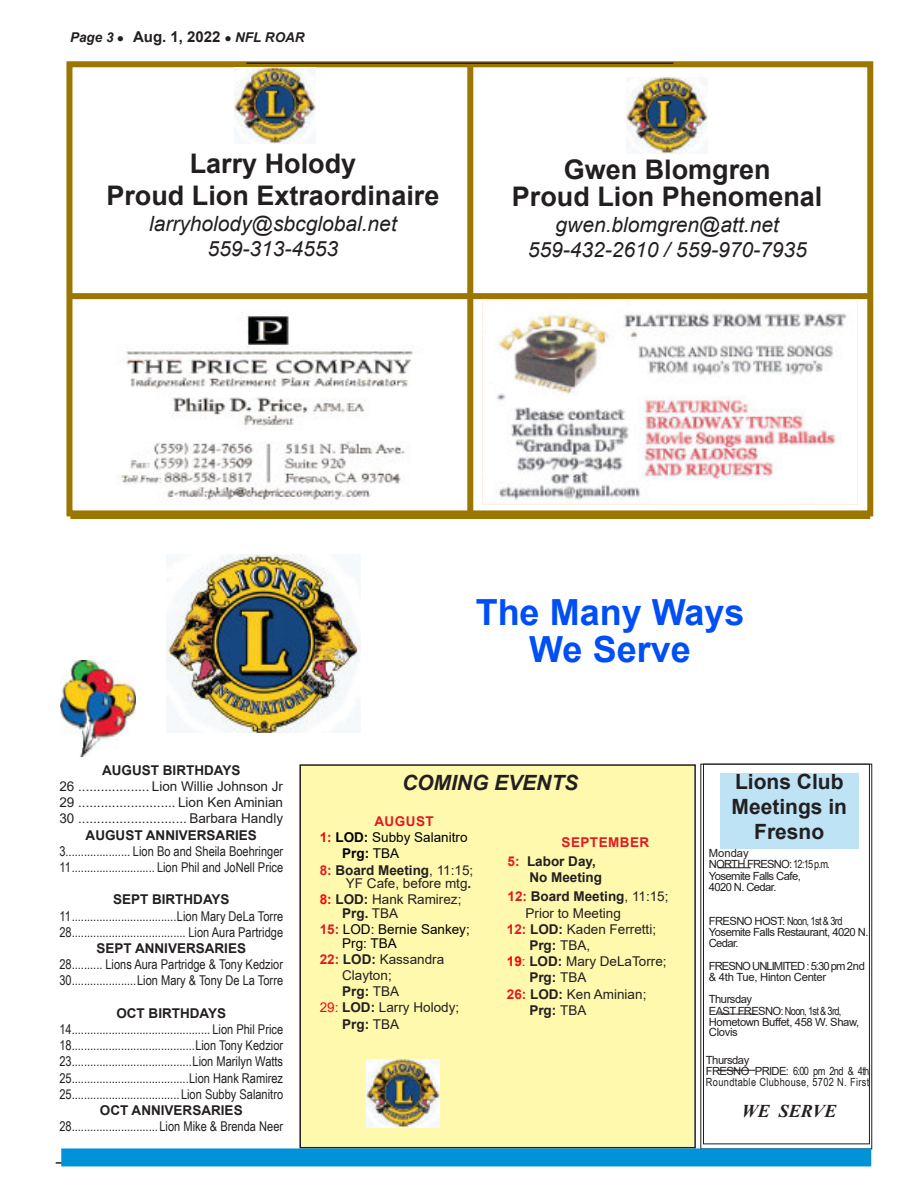
<style>
.page{position:relative;width:918px;height:1188px;background:#fff}
.page>*{position:absolute;margin:0;border:0;box-sizing:border-box;transform-origin:0 0}
.t1{font:700 36px/37.2px "Arial";color:#004ef5;text-align:center}
.t2{font:700 27px/32.4px "Arial";color:#231f20;text-align:center}
.t3{font:italic 21px/25.2px "Arial";color:#231f20;text-align:center}
.t4{font:700 21px/25.2px "Arial";color:#231f20;text-align:center}
.t5{font:italic 700 21px "Arial";color:#231f20}
.t6{font:italic 700 18px "Times New Roman";color:#231f20}
.t7{font:700 15px "Arial";color:#231f20}
.t8{font:13.5px/16.2px "Arial Narrow";color:#231f20}
.t9{font:13.5px/16.2px "Arial";color:#231f20;text-align:justify}
.t10{font:700 13.5px/18.9px "Arial";color:#231f20}
.t11{font:13.5px/16.2px "Arial";color:#000}
.t12{font:700 13.5px/18.9px "Arial";letter-spacing:.035em;color:#e11a22}
.t13{font:700 13.5px "Arial";color:#000}
.t14{font:italic 700 13.5px "Arial";color:#231f20}
.t15{font:11.25px/11.2px "Arial";letter-spacing:-.045em;color:#231f20}
.t16{font:11.25px/11.2px "Arial Narrow";letter-spacing:.03em;color:#231f20}
.t17{font:11.25px "Arial Narrow";letter-spacing:-.06em;color:#231f20}
.t18{font:11.25px "Arial Narrow";letter-spacing:-.055em;color:#231f20}
.s1{font-style:italic;font-size:13.5px}
.s2{font-weight:700;color:#f00}
.s3{font-weight:700}
.s4{font-weight:400}
.s5{color:#e11a22}
.s6{font-weight:700;color:#231f20}
.s7{color:#231f20}
.s8{font-weight:700;color:#e11a22}
.s9{color:#f00}
.s10{font-family:"Arial Narrow"}
.s11{font-family:"Arial"}
</style>
<div class="page">
<div style="left:299px;top:765px;width:395px;height:383px;background:#fff9ae"></div>
<div style="left:299px;top:764px;width:397px;height:384px;border:2px solid #231f20"></div>
<div style="left:66px;top:61px;width:807px;height:455px;border:6px solid #9b7600"></div>
<hr style="left:56px;top:1162px;width:808px;height:2px;background:#231f20">
<div style="left:720px;top:773px;width:138px;height:76px;background:#bde3f5"></div>
<div style="left:700px;top:764px;width:172px;height:385px;border:1px solid #231f20"></div>
<div style="left:703px;top:764px;width:167px;height:380px;border:1px solid #231f20"></div>
<hr style="left:718px;top:867px;width:33px;height:1px;background:#231f20">
<hr style="left:718px;top:1014px;width:37px;height:1px;background:#231f20">
<hr style="left:718px;top:1070px;width:37px;height:1px;background:#231f20">
<img style="left:61px;top:660px;width:75px;height:97px">
<hr style="left:246px;top:62px;width:427px;height:2px;background:#231f20">
<div style="left:70px;top:513px;width:800px;height:6px;background:#9b7600"></div>
<div style="left:467px;top:66px;width:6px;height:447px;background:#9b7600"></div>
<img style="left:120px;top:314px;width:294px;height:188px">
<div style="left:69px;top:293px;width:801px;height:6px;background:#9b7600"></div>
<div style="left:61px;top:1148px;width:810px;height:18px;background:#0093d8"></div>
<img style="left:234px;top:68px;width:81px;height:75px">
<img style="left:627px;top:78px;width:81px;height:76px">
<img style="left:367px;top:1059px;width:72px;height:68px">
<img style="left:167px;top:554px;width:194px;height:179px">
<img style="left:496px;top:313px;width:351px;height:190px">
<div style="left:482px;top:300px;width:376px;height:205px;border:1px solid #ffefe2"></div>
<p class="t14" style="left:70px;top:33px;width:45px">Page 3</p>
<p class="t7" style="left:133px;top:32px;width:173px">Aug. 1, 2022 <span class="s1">NFL ROAR</span></p>
<h2 class="t2" style="left:106px;top:150px;width:335px">Larry Holody<br>Proud Lion Extraordinaire</h2>
<h3 class="t3" style="left:149px;top:213px;width:249px">larryholody@sbcglobal.net<br>559-313-4553</h3>
<h2 class="t2" style="left:512px;top:159px;width:312px;line-height:27px">Gwen Blomgren<br>Proud Lion Phenomenal</h2>
<h3 class="t3" style="left:528px;top:214px;width:281px">gwen.blomgren@att.net<br>559-432-2610 / 559-970-7935</h3>
<h1 class="t1" style="left:476px;top:597px;width:270px">The Many Ways<br>We Serve</h1>
<p class="t10" style="left:102px;top:762px;width:140px">AUGUST BIRTHDAYS</p>
<p class="t9" style="left:59px;top:779px;width:225px">26 ................... Lion Willie Johnson Jr 29 .......................... Lion Ken Aminian 30 ............................. Barbara Handly</p>
<p class="t10" style="left:86px;top:827px;width:173px">AUGUST ANNIVERSARIES</p>
<p class="t8" style="left:59px;top:844px;width:225px">3..................... Lion Bo and Sheila Boehringer<br>11........................... Lion Phil and JoNell Price</p>
<p class="t10" style="left:113px;top:891px;width:118px">SEPT BIRTHDAYS</p>
<p class="t8" style="left:59px;top:909px;width:225px">11..................................Lion Mary DeLa Torre<br>28..................................... Lion Aura Partridge</p>
<p class="t10" style="left:97px;top:940px;width:151px">SEPT ANNIVERSARIES</p>
<p class="t8" style="left:59px;top:958px;width:225px">28.......... Lions Aura Partridge &amp; Tony Kedzior<br>30.....................Lion Mary &amp; Tony De La Torre</p>
<p class="t10" style="left:116px;top:1005px;width:111px">OCT BIRTHDAYS</p>
<p class="t8" style="left:59px;top:1022px;width:225px;text-align:justify">14............................................. Lion Phil Price 18........................................Lion Tony Kedzior 23.......................................Lion Marilyn Watts 25......................................Lion Hank Ramirez 25...................................Lion Subby Salanitro</p>
<p class="t10" style="left:100px;top:1102px;width:144px">OCT ANNIVERSARIES</p>
<p class="t8" style="left:59px;top:1120px;width:225px">28............................Lion Mike &amp; Brenda Neer</p>
<h3 class="t5" style="left:402px;top:775px;width:178px">COMING EVENTS</h3>
<p class="t12" style="left:374px;top:813px;width:61px">AUGUST</p>
<p class="t11" style="left:320px;top:831px;width:149px"><span class="s2">1:</span> <span class="s3">LOD:</span> Subby Salanitro</p>
<p class="t13" style="left:342px;top:849px;width:59px">Prg: <span class="s4">TBA</span></p>
<p class="t10" style="left:320px;top:862px;width:155px"><span class="s5">8:</span> Board Meeting<span class="s4">, 11:15;</span></p>
<p class="t9" style="left:320px;top:877px;width:153px;text-indent:26px">YF Cafe, before mtg<span class="s3">.<br></span><span class="s2">8:</span> <span class="s3">LOD:</span> Hank Ramirez;</p>
<p class="t11" style="left:320px;top:906px;width:152px;text-indent:23px"><span class="s6">Prg.</span> <span class="s7">TBA<br></span><span class="s8">15:</span> LOD: Bernie Sankey;</p>
<p class="t11" style="left:342px;top:936px;width:56px">Prg: TBA</p>
<p class="t9" style="left:320px;top:952px;width:126px"><span class="s8">22:</span> <span class="s3">LOD:</span> Kassandra</p>
<p class="t9" style="left:342px;top:968px;width:51px">Clayton;</p>
<p class="t10" style="left:342px;top:983px;width:59px">Prg: <span class="s4">TBA</span></p>
<p class="t9" style="left:320px;top:1001px;width:141px"><span class="s9">29:</span> <span class="s3">LOD:</span> Larry Holody;</p>
<p class="t10" style="left:342px;top:1016px;width:59px">Prg: <span class="s4">TBA</span></p>
<p class="t12" style="left:508px;top:834px;width:143px;text-indent:54px">SEPTEMBER<br>5: <span class="s7">Labor Day,</span></p>
<p class="t10" style="left:508px;top:870px;width:163px;text-indent:22px">No Meeting<br><span class="s5">12:</span> Board Meeting<span class="s4">, 11:15;</span></p>
<p class="t9" style="left:526px;top:906px;width:97px">Prior to Meeting</p>
<p class="t9" style="left:507px;top:922px;width:151px"><span class="s8">12:</span> <span class="s3">LOD:</span> Kaden Ferretti;</p>
<p class="t10" style="left:529px;top:937px;width:62px">Prg: <span class="s4">TBA,</span></p>
<p class="t9" style="left:507px;top:955px;width:161px"><span class="s2">19</span><span class="s9">:</span> <span class="s3">LOD:</span> Mary DeLaTorre;</p>
<p class="t10" style="left:529px;top:969px;width:59px">Prg: <span class="s4">TBA</span></p>
<p class="t9" style="left:507px;top:987px;width:141px"><span class="s8">26:</span> <span class="s3">LOD:</span> Ken Aminian;</p>
<p class="t10" style="left:529px;top:1002px;width:59px">Prg: <span class="s4">TBA</span></p>
<h3 class="t4" style="left:732px;top:771px;width:117px">Lions Club<br>Meetings in<br>Fresno</h3>
<p class="t15" style="left:709px;top:849px;width:122px">Monday<br>NORTH FRESNO: <span class="s10">12:15 p.m.<br></span>Yosemite Falls Cafe,<br>4020 N. Cedar.</p>
<p class="t18" style="left:709px;top:916px;width:135px"><span class="s11">FRESNO HOST:</span> Noon, 1st &amp; 3rd</p>
<p class="t15" style="left:709px;top:927px;width:161px">Yosemite Falls Restaurant, 4020 N.<br>Cedar.</p>
<p class="t15" style="left:709px;top:961px;width:158px">FRESNO UNLIMITED : 5:30 pm 2nd &amp; 4th Tue, Hinton Center</p>
<p class="t15" style="left:709px;top:995px;width:45px">Thursday</p>
<p class="t17" style="left:709px;top:1006px;width:134px"><span class="s11">EAST FRESNO:</span> Noon, 1st &amp; 3rd,</p>
<p class="t15" style="left:709px;top:1018px;width:152px;line-height:10.5px">Hometown Buffet, 458 W. Shaw,<br>Clovis</p>
<p class="t15" style="left:706px;top:1055px;width:45px">Thursday</p>
<p class="t16" style="left:706px;top:1066px;width:165px"><span class="s11">FRESNO PRIDE:</span> 6:00 pm 2nd &amp; 4th<br>Roundtable Clubhouse, 5702 N. First</p>
<h3 class="t6" style="left:742px;top:1105px;width:96px">WE SERVE</h3>
</div>
